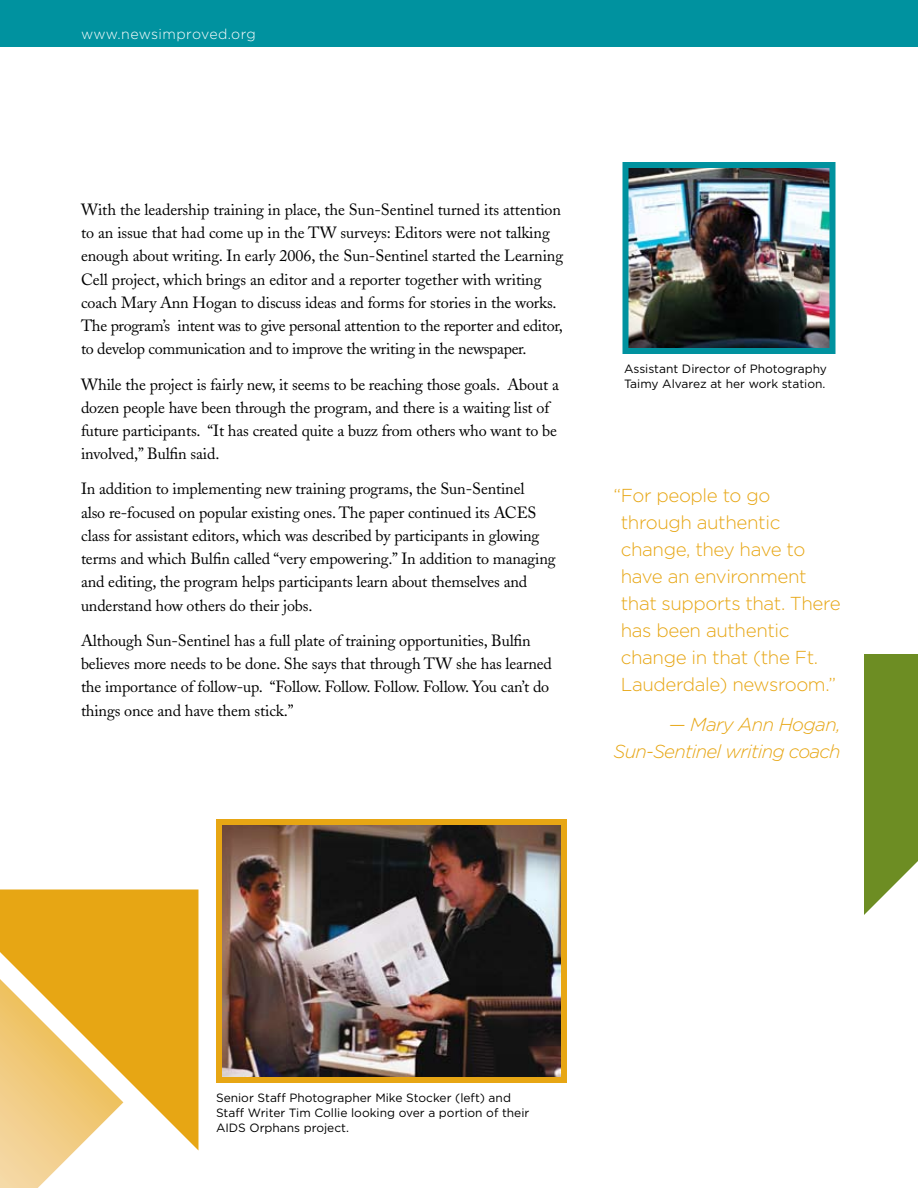
<style>
.page{position:relative;width:918px;height:1188px;background:#fff}
.page>*{position:absolute;margin:0;border:0;box-sizing:border-box;transform-origin:0 0}
.t1{font:300 18.75px/27px "Gotham";letter-spacing:-.02em;color:#e7a614}
.t2{font:italic 300 18.75px/27px "Gotham";letter-spacing:-.04em;color:#e7a614;text-align:right}
.t3{font:16.2px/23.2px "Adobe Caslon";letter-spacing:-.01em;color:#000}
.t4{font:300 14.25px "Gotham";letter-spacing:.02em;color:#fff}
.t5{font:12px/15px "Gotham";color:#000}
</style>
<div class="page">
<div style="left:0;top:0;width:918px;height:47px;background:#00929f"></div>
<svg style="left:864px;top:654px;width:54px;height:261px;background:#7b9838"></svg>
<img style="left:629px;top:169px;width:200px;height:178px">
<div style="left:622px;top:162px;width:214px;height:192px;border:6px solid #00929f"></div>
<img style="left:223px;top:826px;width:337px;height:250px">
<div style="left:216px;top:819px;width:351px;height:264px;border:6px solid #e7a614"></div>
<svg style="left:0;top:890px;width:198px;height:260px;background:#e9af2c"></svg>
<svg style="left:0;top:975px;width:123px;height:213px"></svg>
<p class="t4" style="left:81px;top:26px;width:176px">www.newsimproved.org</p>
<p class="t3" style="left:81px;top:198px;width:484px">With the leadership training in place, the Sun-Sentinel turned its attention to an issue that had come up in the TW surveys: Editors were not talking enough about writing. In early 2006, the Sun-Sentinel started the Learning Cell project, which brings an editor and a reporter together with writing coach Mary Ann Hogan to discuss ideas and forms for stories in the works.<br>The program’s intent was to give personal attention to the reporter and editor, to develop communication and to improve the writing in the newspaper.</p>
<p class="t3" style="left:81px;top:373px;width:479px">While the project is fairly new, it seems to be reaching those goals. About a dozen people have been through the program, and there is a waiting list of future participants. “It has created quite a buzz from others who want to be involved,” Bulfin said.</p>
<p class="t3" style="left:81px;top:478px;width:476px">In addition to implementing new training programs, the Sun-Sentinel<br>also re-focused on popular existing ones. The paper continued its ACES class for assistant editors, which was described by participants in glowing terms and which Bulfin called “very empowering.” In addition to managing and editing, the program helps participants learn about themselves and understand how others do their jobs.</p>
<p class="t3" style="left:81px;top:629px;width:472px">Although Sun-Sentinel has a full plate of training opportunities, Bulfin believes more needs to be done. She says that through TW she has learned the importance of follow-up. “Follow. Follow. Follow. Follow. You can’t do things once and have them stick.”</p>
<p class="t5" style="left:624px;top:361px;width:205px">Assistant Director of Photography<br>Taimy Alvarez at her work station.</p>
<p class="t1" style="left:621px;top:481px;width:221px;text-indent:-7px">“For people to go through authentic change, they have to have an environment that supports that. There has been authentic change in that (the Ft.<br>Lauderdale) newsroom.”</p>
<p class="t2" style="left:613px;top:711px;width:229px">— Mary Ann Hogan,<br>Sun-Sentinel writing coach</p>
<p class="t5" style="left:216px;top:1090px;width:315px">Senior Staff Photographer Mike Stocker (left) and<br>Staff Writer Tim Collie looking over a portion of their<br>AIDS Orphans project.</p>
</div>
